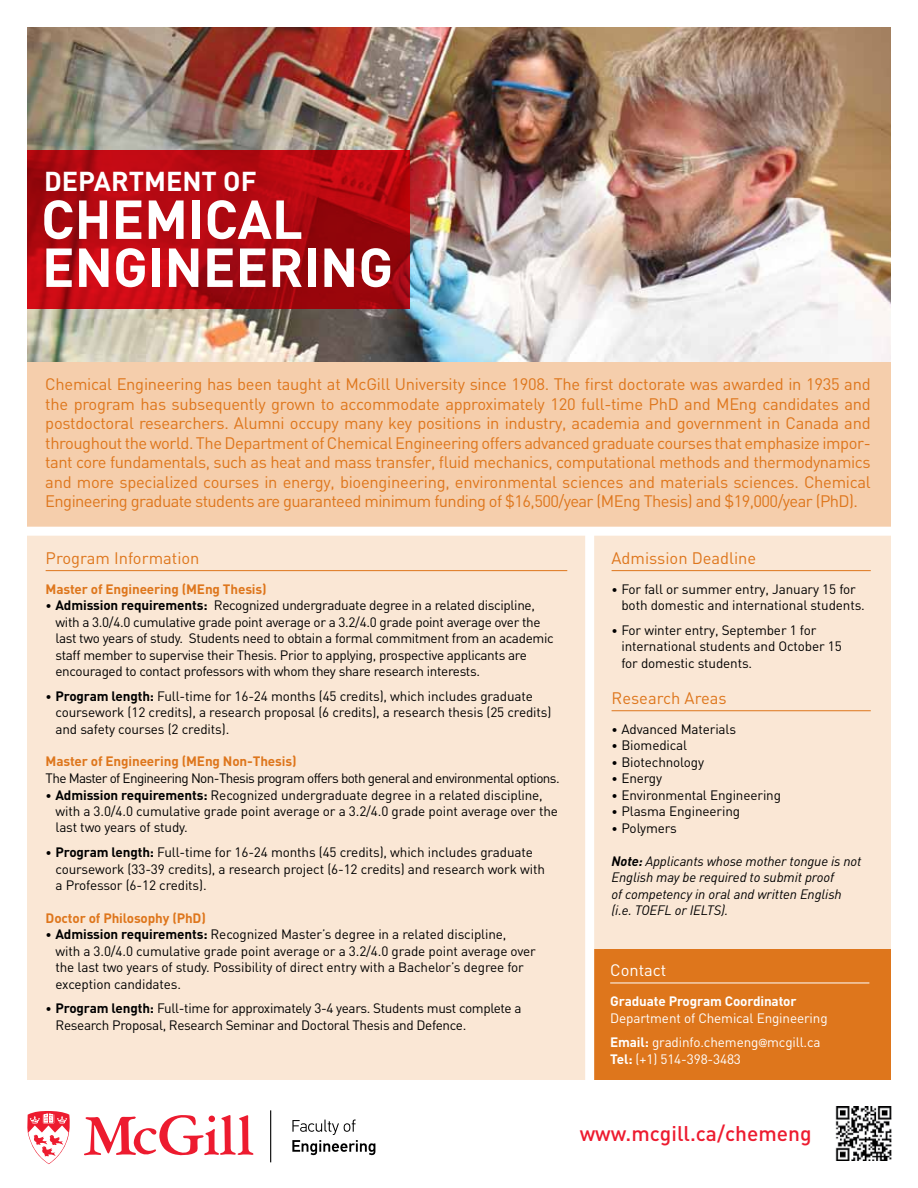
<style>
.page{position:relative;width:918px;height:1188px;background:#fff}
.page>*{position:absolute;margin:0;border:0;box-sizing:border-box;transform-origin:0 0}
.t1{font:700 54px/48px "DIN";color:#fff}
.t2{font:700 27px "DIN";color:#fff}
.t3{font:500 21px "DIN";color:#ed1b2f}
.t4{font:16.5px/19.5px "DIN";letter-spacing:-.035em;color:#de761c;text-align:justify}
.t5{font:16.5px "DIN";color:#de761c}
.t6{font:16.5px "DIN";color:#fff}
.t7{font:13.5px/16.5px "DIN";letter-spacing:-.01em;color:#000}
.t8{font:italic 13.5px/16.5px "DIN";letter-spacing:-.01em;color:#000}
.t9{font:700 13.5px "DIN";letter-spacing:-.01em;color:#de761c}
.t10{font:13.5px/24.6px "DIN";letter-spacing:-.01em;color:#fff}
.t11{font:13.5px "DIN";letter-spacing:-.045em;color:#000}
.t12{font:700 13.5px "DIN";letter-spacing:-.01em;color:#fff}
.s1{font-size:12px}
.s2{font-weight:700}
.s3{font-family:"Franklin Gothic";font-size:12px}
</style>
<div class="page">
<img style="left:27px;top:27px;width:864px;height:335px">
<div style="left:27px;top:535px;width:864px;height:545px;background:#fae7d5"></div>
<div style="left:590px;top:950px;width:301px;height:130px;background:#de761c"></div>
<hr style="left:46px;top:570px;width:521px;height:1px;background:#de761c">
<hr style="left:610px;top:983px;width:259px;height:1px;background:#fff">
<div style="left:585px;top:530px;width:9px;height:560px;background:#fff"></div>
<svg style="left:27px;top:150px;width:382px;height:159px;background:#b00810"></svg>
<hr style="left:612px;top:570px;width:259px;height:1px;background:#de761c">
<hr style="left:612px;top:710px;width:259px;height:1px;background:#de761c">
<svg style="left:84px;top:1115px;width:170px;height:41px"></svg>
<svg style="left:27px;top:1111px;width:43px;height:53px"></svg>
<hr style="left:270px;top:1110px;width:1px;height:52px;background:#000">
<svg style="left:292px;top:1120px;width:83px;height:35px"></svg>
<img style="left:835px;top:1106px;width:57px;height:55px">
<div style="left:27px;top:362px;width:864px;height:169px;background:#f5ceac"></div>
<div style="left:24px;top:527px;width:876px;height:9px;background:#fff"></div>
<h2 class="t2" style="left:44px;top:164px;width:214px">DEPARTMENT OF</h2>
<h1 class="t1" style="left:41px;top:193px;width:354px">chemical<br>ENGINEERING</h1>
<p class="t4" style="left:45px;top:374px;width:827px">Chemical Engineering has been taught at McGill University since 1908. The first doctorate was awarded in 1935 and the program has subsequently grown to accommodate approximately 120 full-time PhD and MEng candidates and postdoctoral researchers. Alumni occupy many key positions in industry, academia and government in Canada and throughout the world. The Department of Chemical Engineering offers advanced graduate courses that emphasize impor&shy;tant core fundamentals, such as heat and mass transfer, fluid mechanics, computational methods and thermodynamics and more specialized courses in energy, bioengineering, environmental sciences and materials sciences. Chemical Engineering graduate students are guaranteed minimum funding of $16,500/year (MEng Thesis) and $19,000/year (PhD).</p>
<p class="t5" style="left:46px;top:547px;width:155px">Program Information</p>
<p class="t9" style="left:46px;top:580px;width:223px">Master of Engineering (MEng Thesis)</p>
<p class="t7" style="left:55px;top:597px;width:500px;text-indent:-10px"><span class="s1">•</span> <span class="s2">Admission requirements:</span> Recognized undergraduate degree in a related discipline, with a 3.0/4.0 cumulative grade point average or a 3.2/4.0 grade point average over the last two years of study. Students need to obtain a formal commitment from an academic staff member to supervise their Thesis. Prior to applying, prospective applicants are encouraged to contact professors with whom they share research interests.</p>
<p class="t7" style="left:55px;top:687px;width:498px;text-indent:-10px"><span class="s1">•</span> <span class="s2">Program length:</span> Full-time for 16-24 months (45 credits), which includes graduate coursework (12 credits), a research proposal (6 credits), a research thesis (25 credits) and safety courses (2 credits).</p>
<p class="t9" style="left:46px;top:753px;width:252px">Master of Engineering (MEng Non-Thesis)</p>
<p class="t11" style="left:46px;top:770px;width:516px">The Master of Engineering Non-Thesis program offers both general and environmental options.</p>
<p class="t7" style="left:55px;top:786px;width:504px;text-indent:-10px"><span class="s1">•</span> <span class="s2">Admission requirements:</span> Recognized undergraduate degree in a related discipline, with a 3.0/4.0 cumulative grade point average or a 3.2/4.0 grade point average over the last two years of study.</p>
<p class="t7" style="left:55px;top:844px;width:491px;text-indent:-10px"><span class="s1">•</span> <span class="s2">Program length:</span> Full-time for 16-24 months (45 credits), which includes graduate coursework (33-39 credits), a research project (6-12 credits) and research work with a Professor (6-12 credits).</p>
<p class="t9" style="left:46px;top:909px;width:162px">Doctor of Philosophy (PhD)</p>
<p class="t7" style="left:55px;top:926px;width:482px;text-indent:-10px"><span class="s1">•</span> <span class="s2">Admission requirements:</span> Recognized Master’s degree in a related discipline,<br>with a 3.0/4.0 cumulative grade point average or a 3.2/4.0 grade point average over the last two years of study. Possibility of direct entry with a Bachelor’s degree for exception candidates.</p>
<p class="t7" style="left:55px;top:1000px;width:468px;text-indent:-10px"><span class="s1">•</span> <span class="s2">Program length:</span> Full-time for approximately 3-4 years. Students must complete a<br>Research Proposal, Research Seminar and Doctoral Thesis and Defence.</p>
<p class="t5" style="left:612px;top:547px;width:146px">Admission Deadline</p>
<p class="t7" style="left:621px;top:580px;width:245px;text-indent:-10px"><span class="s1">•</span> For fall or summer entry, January 15 for both domestic and international students.</p>
<p class="t7" style="left:621px;top:621px;width:222px;text-indent:-10px"><span class="s1">•</span> For winter entry, September 1 for international students and October 15 for domestic students.</p>
<p class="t5" style="left:612px;top:688px;width:117px">Research Areas</p>
<p class="t7" style="left:612px;top:720px;width:126px"><span class="s1">•</span> Advanced Materials</p>
<p class="t7" style="left:612px;top:737px;width:77px"><span class="s1">•</span> Biomedical</p>
<p class="t7" style="left:612px;top:753px;width:94px"><span class="s1">•</span> Biotechnology</p>
<p class="t7" style="left:612px;top:770px;width:52px"><span class="s1">•</span> Energy</p>
<p class="t7" style="left:612px;top:786px;width:171px"><span class="s1">•</span> Environmental Engineering</p>
<p class="t7" style="left:612px;top:803px;width:130px"><span class="s1">•</span> Plasma Engineering</p>
<p class="t7" style="left:612px;top:819px;width:67px"><span class="s1">•</span> Polymers</p>
<p class="t8" style="left:612px;top:853px;width:251px"><span class="s2">Note:</span> Applicants whose mother tongue is not English may be required to submit proof<br>of competency in oral and written English (i.e. TOEFL or IELTS).</p>
<p class="t6" style="left:610px;top:960px;width:58px">Contact</p>
<p class="t12" style="left:610px;top:992px;width:188px">Graduate Program Coordinator</p>
<p class="t10" style="left:610px;top:1005px;width:219px">Department of Chemical Engineering<br><span class="s2">Email:</span> gradinfo.chemeng<span class="s3">@</span>mcgill.ca</p>
<p class="t10" style="left:610px;top:1046px;width:132px"><span class="s2">Tel:</span> (+1) 514-398-3483</p>
<h3 class="t3" style="left:580px;top:1120px;width:233px">www.mcgill.ca/chemeng</h3>
</div>
